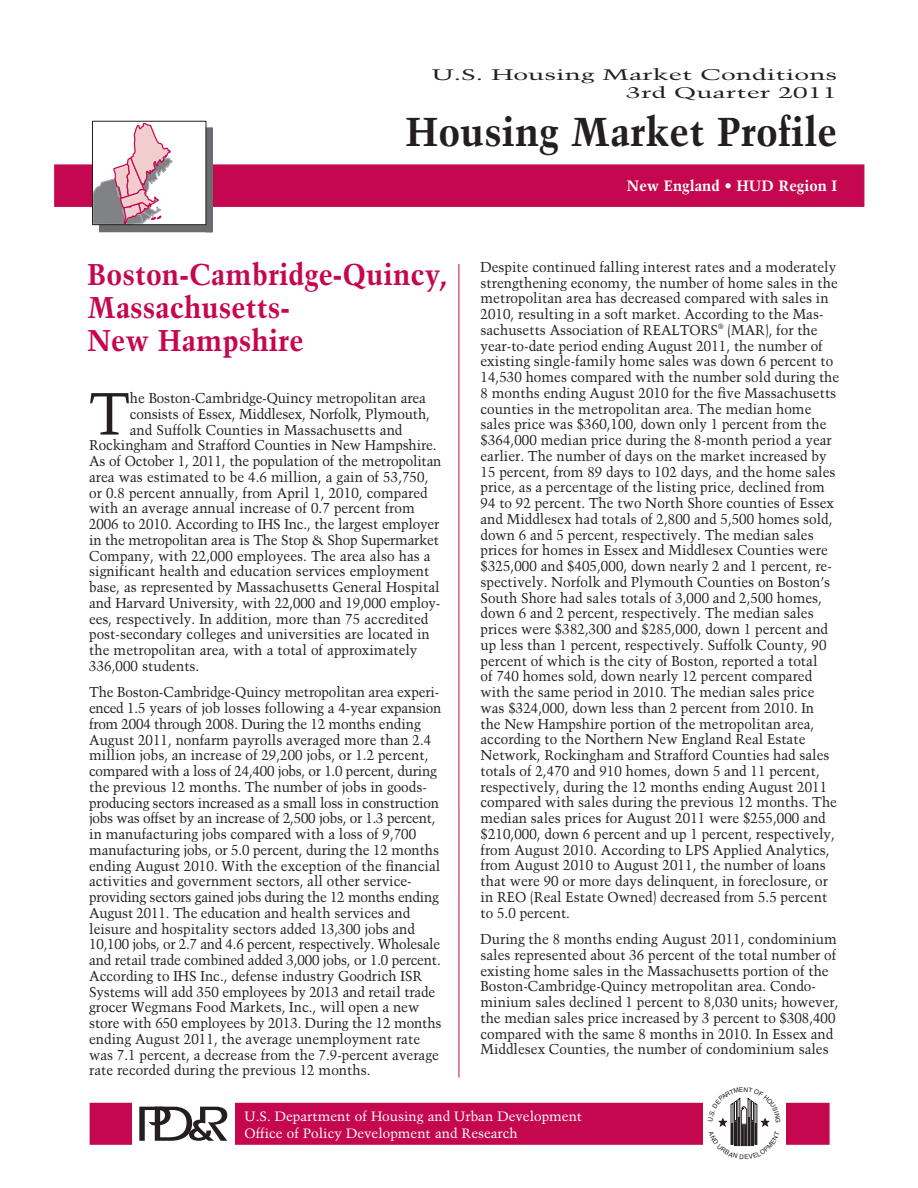
<style>
.page{position:relative;width:918px;height:1188px;background:#fff}
.page>*{position:absolute;margin:0;border:0;box-sizing:border-box;transform-origin:0 0}
.t1{font:59.4px "Trump Mediaeval";color:#231f20;scale:.95 1}
.t2{font:700 40.2px "Trump Mediaeval";color:#231f20}
.t3{font:700 30px/33px "Trump Mediaeval";color:#c50750;scale:.95 1}
.t4{font:15.3px "Trump Mediaeval";color:#231f20;scale:1.73 1}
.t5{font:700 15px "Trump Mediaeval";color:#fff}
.t6{font:14.25px/15.8px "Trump Mediaeval";color:#231f20;scale:.95 1}
.t7{font:14.25px "Trump Mediaeval";letter-spacing:-.02em;color:#231f20;scale:.95 1}
.t8{font:13.5px/16.2px "Trump Mediaeval";color:#fff}
.s1{font-weight:400}
</style>
<div class="page">
<hr style="left:459px;top:264px;width:1px;height:814px;background:#c50750">
<div style="left:90px;top:1103px;width:740px;height:42px;background:#c50750;border:2px solid #c50750"></div>
<div style="left:132px;top:1087px;width:103px;height:75px;background:#fff"></div>
<div style="left:703px;top:1089px;width:82px;height:73px;background:#fff"></div>
<svg style="left:139px;top:1107px;width:88px;height:34px"></svg>
<div style="left:54px;top:165px;width:810px;height:42px;background:#c50750;border:1px solid #c50750"></div>
<div style="left:92px;top:121px;width:113px;height:104px;background:#fff"></div>
<div style="left:206px;top:127px;width:7px;height:105px;background:#6c6d70"></div>
<div style="left:99px;top:225px;width:113px;height:7px;background:#6c6d70"></div>
<svg style="left:92px;top:123px;width:82px;height:110px"></svg>
<div style="left:92px;top:121px;width:114px;height:104px;border:1px solid #231f20"></div>
<svg style="left:718px;top:1097px;width:52px;height:50px"></svg>
<p class="t4" style="left:432px;top:65px;width:236px">U.S. Housing Market Conditions</p>
<p class="t4" style="left:626px;top:84px;width:123px">3rd Quarter 2011</p>
<p class="t2" style="left:405px;top:107px;width:433px">Housing Market Profile</p>
<p class="t3" style="left:88px;top:258px;width:380px">Boston-Cambridge-Quincy,<br>Massachusetts-<br>New Hampshire</p>
<p class="t1" style="left:89px;top:378px;width:44px">T</p>
<p class="t6" style="left:130px;top:390px;width:313px">he Boston-Cambridge-Quincy metropolitan area</p>
<p class="t6" style="left:130px;top:406px;width:317px">consists of Essex, Middlesex, Norfolk, Plymouth,</p>
<p class="t6" style="left:130px;top:422px;width:288px">and Suffolk Counties in Massachusetts and</p>
<p class="t6" style="left:89px;top:437px;width:367px">Rockingham and Strafford Counties in New Hampshire.</p>
<p class="t6" style="left:89px;top:453px;width:372px">As of October 1, 2011, the population of the metropolitan</p>
<p class="t6" style="left:89px;top:469px;width:359px">area was estimated to be 4.6 million, a gain of 53,750,</p>
<p class="t6" style="left:89px;top:485px;width:358px">or 0.8 percent annually, from April 1, 2010, compared</p>
<p class="t6" style="left:89px;top:500px;width:344px">with an average annual increase of 0.7 percent from</p>
<p class="t6" style="left:89px;top:516px;width:370px">2006 to 2010. According to IHS Inc., the largest employer</p>
<p class="t7" style="left:89px;top:531px;width:370px">in the metropolitan area is The Stop &amp; Shop Supermarket</p>
<p class="t6" style="left:89px;top:548px;width:361px">Company, with 22,000 employees. The area also has a</p>
<p class="t6" style="left:89px;top:563px;width:360px">significant health and education services employment</p>
<p class="t6" style="left:89px;top:579px;width:370px">base, as represented by Massachusetts General Hospital</p>
<p class="t6" style="left:89px;top:595px;width:371px">and Harvard University, with 22,000 and 19,000 employ-</p>
<p class="t6" style="left:89px;top:611px;width:359px">ees, respectively. In addition, more than 75 accredited</p>
<p class="t6" style="left:89px;top:626px;width:360px">post-secondary colleges and universities are located in</p>
<p class="t6" style="left:89px;top:642px;width:347px">the metropolitan area, with a total of approximately</p>
<p class="t6" style="left:89px;top:658px;width:118px">336,000 students.</p>
<p class="t6" style="left:89px;top:684px;width:372px">The Boston-Cambridge-Quincy metropolitan area experi&shy;enced 1.5 years of job losses following a 4-year expansion from 2004 through 2008. During the 12 months ending August 2011, nonfarm payrolls averaged more than 2.4 million jobs, an increase of 29,200 jobs, or 1.2 percent, compared with a loss of 24,400 jobs, or 1.0 percent, during the previous 12 months. The number of jobs in goods&shy;producing sectors increased as a small loss in construction jobs was offset by an increase of 2,500 jobs, or 1.3 percent, in manufacturing jobs compared with a loss of 9,700 manufacturing jobs, or 5.0 percent, during the 12 months ending August 2010. With the exception of the financial activities and government sectors, all other service&shy;providing sectors gained jobs during the 12 months ending August 2011. The education and health services and leisure and hospitality sectors added 13,300 jobs and 10,100 jobs, or 2.7 and 4.6 percent, respectively. Wholesale and retail trade combined added 3,000 jobs, or 1.0 percent.<br>According to IHS Inc., defense industry Goodrich ISR Systems will add 350 employees by 2013 and retail trade grocer Wegmans Food Markets, Inc., will open a new store with 650 employees by 2013. During the 12 months ending August 2011, the average unemployment rate was 7.1 percent, a decrease from the 7.9-percent average rate recorded during the previous 12 months.</p>
<p class="t5" style="left:627px;top:176px;width:212px">New England <span class="s1">•</span> HUD Region I</p>
<p class="t6" style="left:481px;top:259px;width:379px">Despite continued falling interest rates and a moderately strengthening economy, the number of home sales in the metropolitan area has decreased compared with sales in 2010, resulting in a soft market. According to the Mas&shy;sachusetts Association of REALTORS<sup>®</sup> (MAR), for the year-to-date period ending August 2011, the number of existing single-family home sales was down 6 percent to 14,530 homes compared with the number sold during the 8 months ending August 2010 for the five Massachusetts counties in the metropolitan area. The median home sales price was $360,100, down only 1 percent from the $364,000 median price during the 8-month period a year earlier. The number of days on the market increased by 15 percent, from 89 days to 102 days, and the home sales price, as a percentage of the listing price, declined from 94 to 92 percent. The two North Shore counties of Essex and Middlesex had totals of 2,800 and 5,500 homes sold, down 6 and 5 percent, respectively. The median sales prices for homes in Essex and Middlesex Counties were $325,000 and $405,000, down nearly 2 and 1 percent, re&shy;spectively. Norfolk and Plymouth Counties on Boston’s South Shore had sales totals of 3,000 and 2,500 homes, down 6 and 2 percent, respectively. The median sales prices were $382,300 and $285,000, down 1 percent and up less than 1 percent, respectively. Suffolk County, 90 percent of which is the city of Boston, reported a total<br>of 740 homes sold, down nearly 12 percent compared with the same period in 2010. The median sales price was $324,000, down less than 2 percent from 2010. In<br>the New Hampshire portion of the metropolitan area, according to the Northern New England Real Estate Network, Rockingham and Strafford Counties had sales totals of 2,470 and 910 homes, down 5 and 11 percent, respectively, during the 12 months ending August 2011 compared with sales during the previous 12 months. The median sales prices for August 2011 were $255,000 and $210,000, down 6 percent and up 1 percent, respectively, from August 2010. According to LPS Applied Analytics, from August 2010 to August 2011, the number of loans that were 90 or more days delinquent, in foreclosure, or in REO (Real Estate Owned) decreased from 5.5 percent to 5.0 percent.</p>
<p class="t6" style="left:481px;top:931px;width:378px">During the 8 months ending August 2011, condominium sales represented about 36 percent of the total number of existing home sales in the Massachusetts portion of the Boston-Cambridge-Quincy metropolitan area. Condo&shy;minium sales declined 1 percent to 8,030 units; however, the median sales price increased by 3 percent to $308,400 compared with the same 8 months in 2010. In Essex and Middlesex Counties, the number of condominium sales</p>
<p class="t8" style="left:244px;top:1108px;width:339px">U.S. Department of Housing and Urban Development<br>Office of Policy Development and Research</p>
</div>
